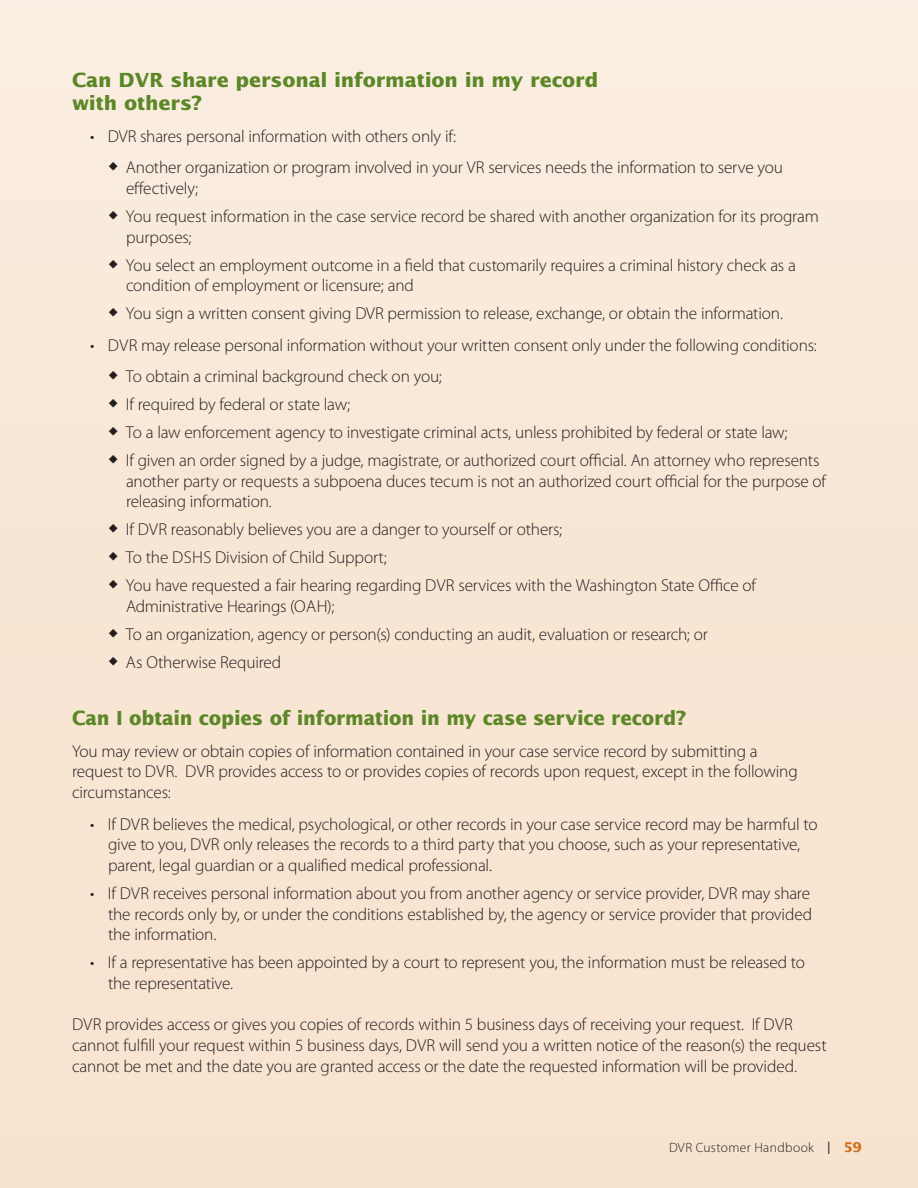
<style>
.page{position:relative;width:918px;height:1188px;background:#fff}
.page>*{position:absolute;margin:0;border:0;box-sizing:border-box;transform-origin:0 0}
.t1{font:700 19.5px/23.4px "Lucida Sans Std";letter-spacing:-.01em;color:#5c8727}
.t2{font:700 19.5px "Lucida Sans Std";letter-spacing:-.01em;color:#5c8727;scale:.95 1}
.t3{font:300 17.25px/20.7px "Myriad Pro";letter-spacing:-.01em;color:#231f20}
.Body_Text{font:300 13.5px "Myriad Pro";letter-spacing:.025em;color:#231f20}
.s1{font-family:"Lucida Std";font-weight:400}
.s2{font-family:"Lucida Sans Std";font-weight:700;color:#d06f18}
</style>
<div class="page">
<div style="left:0;top:0;width:918px;height:1188px;background:linear-gradient(to right,#f8e7d6,#f8e7d6)"></div>
<p class="t1" style="left:72px;top:69px;width:528px">Can DVR share personal information in my record with others?</p>
<p class="t3" style="left:90px;top:126px;width:368px">• DVR shares personal information with others only if:</p>
<p class="t3" style="left:126px;top:158px;width:659px;text-indent:-18px">◆ Another organization or program involved in your VR services needs the information to serve you effectively;</p>
<p class="t3" style="left:126px;top:206px;width:695px;text-indent:-18px">◆ You request information in the case service record be shared with another organization for its program purposes;</p>
<p class="t3" style="left:126px;top:255px;width:671px;text-indent:-18px">◆ You select an employment outcome in a field that customarily requires a criminal history check as a condition of employment or licensure; and</p>
<p class="t3" style="left:108px;top:303px;width:677px">◆ You sign a written consent giving DVR permission to release, exchange, or obtain the information.</p>
<p class="t3" style="left:90px;top:335px;width:728px">• DVR may release personal information without your written consent only under the following conditions:</p>
<p class="t3" style="left:108px;top:366px;width:335px">◆ To obtain a criminal background check on you;</p>
<p class="t3" style="left:108px;top:394px;width:244px">◆ If required by federal or state law;</p>
<p class="t3" style="left:108px;top:422px;width:681px">◆ To a law enforcement agency to investigate criminal acts, unless prohibited by federal or state law;</p>
<p class="t3" style="left:126px;top:450px;width:702px;text-indent:-18px">◆ If given an order signed by a judge, magistrate, or authorized court official. An attorney who represents another party or requests a subpoena duces tecum is not an authorized court official for the purpose of releasing information.</p>
<p class="t3" style="left:108px;top:519px;width:456px">◆ If DVR reasonably believes you are a danger to yourself or others;</p>
<p class="t3" style="left:108px;top:547px;width:280px">◆ To the DSHS Division of Child Support;</p>
<p class="t3" style="left:126px;top:575px;width:632px;text-indent:-18px">◆ You have requested a fair hearing regarding DVR services with the Washington State Office of<br>Administrative Hearings (OAH);</p>
<p class="t3" style="left:108px;top:624px;width:601px">◆ To an organization, agency or person(s) conducting an audit, evaluation or research; or</p>
<p class="t3" style="left:108px;top:652px;width:175px">◆ As Otherwise Required</p>
<p class="t2" style="left:72px;top:707px;width:648px">Can I obtain copies of information in my case service record?</p>
<p class="t3" style="left:72px;top:741px;width:727px">You may review or obtain copies of information contained in your case service record by submitting a request to DVR. DVR provides access to or provides copies of records upon request, except in the following circumstances:</p>
<p class="t3" style="left:108px;top:814px;width:711px;text-indent:-18px">• If DVR believes the medical, psychological, or other records in your case service record may be harmful to give to you, DVR only releases the records to a third party that you choose, such as your representative, parent, legal guardian or a qualified medical professional.</p>
<p class="t3" style="left:108px;top:883px;width:706px;text-align:justify;text-indent:-18px">• If DVR receives personal information about you from another agency or service provider, DVR may share the records only by, or under the conditions established by, the agency or service provider that provided the information.</p>
<p class="t3" style="left:108px;top:952px;width:699px;text-indent:-18px">• If a representative has been appointed by a court to represent you, the information must be released to the representative.</p>
<p class="t3" style="left:72px;top:1014px;width:756px">DVR provides access or gives you copies of records within 5 business days of receiving your request. If DVR cannot fulfill your request within 5 business days, DVR will send you a written notice of the reason(s) the request cannot be met and the date you are granted access or the date the requested information will be provided.</p>
<p class="Body_Text" style="left:669px;top:1140px;width:194px">DVR Customer Handbook <span class="s1">|</span> <span class="s2">59</span></p>
</div>
